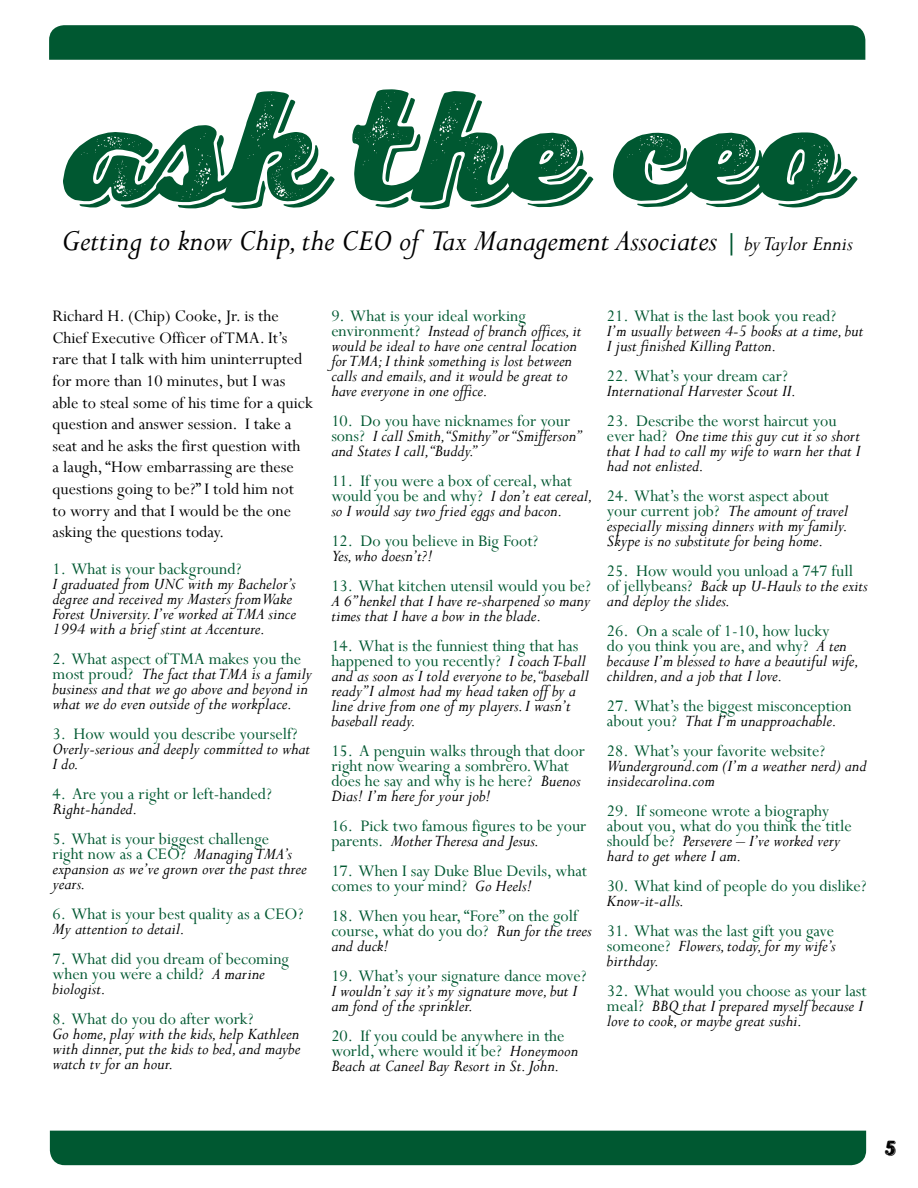
<style>
.page{position:relative;width:918px;height:1188px;background:#fff}
.page>*{position:absolute;margin:0;border:0;box-sizing:border-box;transform-origin:0 0}
.t1{font:157.5px "Nexa Rust Script H Shadow 01";color:#005831}
.t2{font:italic 33px "Perpetua";color:#000}
.t3{font:21px "Nexa Rust Script H Shadow 01";color:#000}
.t4{font:italic 18px/15px "Perpetua";color:#000}
.t5{font:18px/15px "Perpetua";color:#005831}
.t6{font:18px/21.6px "Perpetua";color:#000}
.s1{font-weight:700;font-style:normal;font-size:27px;color:#005831}
.s2{font-size:22.5px}
.s3{font-style:normal;color:#005831}
.s4{font-style:italic;color:#000}
</style>
<div class="page">
<div style="left:50px;top:1131px;width:816px;height:34px;background:#005831"></div>
<div style="left:49px;top:25px;width:816px;height:35px;background:#005831"></div>
<h1 class="t1" style="left:63px;top:53px;width:780px">ask the ceo</h1>
<h2 class="t2" style="left:62px;top:220px;width:792px">Getting to know Chip, the CEO of Tax Management Associates <span class="s1">|</span> <span class="s2">by Taylor Ennis</span></h2>
<p class="t6" style="left:52px;top:305px;width:262px">Richard H. (Chip) Cooke, Jr. is the Chief Executive Officer of TMA. It’s rare that I talk with him uninterrupted for more than 10 minutes, but I was able to steal some of his time for a quick question and answer session. I take a seat and he asks the first question with<br>a laugh, “How embarrassing are these questions going to be?” I told him not<br>to worry and that I would be the one asking the questions today.</p>
<p class="t5" style="left:52px;top:561px;width:190px">1. What is your background?</p>
<p class="t4" style="left:52px;top:576px;width:245px">I graduated from UNC with my Bachelor’s degree and received my Masters from Wake Forest University. I’ve worked at TMA since 1994 with a brief stint at Accenture.</p>
<p class="t4" style="left:52px;top:650px;width:261px"><span class="s3">2. What aspect of TMA makes you the most proud?</span> The fact that TMA is a family business and that we go above and beyond in what we do even outside of the workplace.</p>
<p class="t5" style="left:52px;top:726px;width:246px">3. How would you describe yourself?</p>
<p class="t4" style="left:52px;top:740px;width:259px">Overly-serious and deeply committed to what<br>I do.</p>
<p class="t5" style="left:52px;top:786px;width:221px">4. Are you a right or left-handed?</p>
<p class="t4" style="left:52px;top:800px;width:86px">Right-handed.</p>
<p class="t4" style="left:52px;top:830px;width:256px"><span class="s3">5. What is your biggest challenge<br>right now as a CEO?</span> Managing TMA’s expansion as we’ve grown over the past three years.</p>
<p class="t5" style="left:52px;top:906px;width:252px">6. What is your best quality as a CEO?</p>
<p class="t4" style="left:52px;top:920px;width:134px">My attention to detail.</p>
<p class="t5" style="left:52px;top:951px;width:238px">7. What did you dream of becoming when you were a child? <span class="s4">A marine biologist.</span></p>
<p class="t5" style="left:52px;top:1011px;width:202px">8. What do you do after work?</p>
<p class="t4" style="left:52px;top:1025px;width:249px;text-align:justify">Go home, play with the kids, help Kathleen with dinner, put the kids to bed, and maybe watch tv for an hour.</p>
<p class="t4" style="left:331px;top:308px;width:252px"><span class="s3">9. What is your ideal working environment?</span> Instead of branch offices, it would be ideal to have one central location for TMA; I think something is lost between calls and emails, and it would be great to have everyone in one office.</p>
<p class="t4" style="left:331px;top:413px;width:251px"><span class="s3">10. Do you have nicknames for your sons?</span> I call Smith,“Smithy” or “Smifferson” and States I call,“Buddy.”</p>
<p class="t4" style="left:331px;top:473px;width:263px"><span class="s3">11. If you were a box of cereal, what would you be and why?</span> I don’t eat cereal, so I would say two fried eggs and bacon.</p>
<p class="t5" style="left:331px;top:533px;width:208px">12. Do you believe in Big Foot?</p>
<p class="t4" style="left:331px;top:548px;width:103px">Yes, who doesn’t?!</p>
<p class="t5" style="left:331px;top:578px;width:261px">13. What kitchen utensil would you be?</p>
<p class="t4" style="left:331px;top:593px;width:260px">A 6” henkel that I have re-sharpened so many times that I have a bow in the blade.</p>
<p class="t4" style="left:331px;top:638px;width:259px"><span class="s3">14. What is the funniest thing that has happened to you recently?</span> I coach T-ball and as soon as I told everyone to be,“baseball ready” I almost had my head taken off by a line drive from one of my players. I wasn’t baseball ready.</p>
<p class="t5" style="left:331px;top:743px;width:255px">15. A penguin walks through that door right now wearing a sombrero. What does he say and why is he here? <span class="s4">Buenos Dias! I’m here for your job!</span></p>
<p class="t5" style="left:331px;top:818px;width:257px">16. Pick two famous figures to be your parents. <span class="s4">Mother Theresa and Jesus.</span></p>
<p class="t5" style="left:331px;top:863px;width:257px">17. When I say Duke Blue Devils, what comes to your mind? <span class="s4">Go Heels!</span></p>
<p class="t5" style="left:331px;top:908px;width:262px">18. When you hear, “Fore” on the golf course, what do you do? <span class="s4">Run for the trees and duck!</span></p>
<p class="t5" style="left:331px;top:968px;width:257px">19. What’s your signature dance move?</p>
<p class="t4" style="left:331px;top:983px;width:248px">I wouldn’t say it’s my signature move, but I am fond of the sprinkler.</p>
<p class="t5" style="left:331px;top:1028px;width:248px">20. If you could be anywhere in the world, where would it be? <span class="s4">Honeymoon<br>Beach at Caneel Bay Resort in St. John.</span></p>
<p class="t5" style="left:607px;top:308px;width:231px">21. What is the last book you read?</p>
<p class="t4" style="left:607px;top:323px;width:258px">I’m usually between 4-5 books at a time, but<br>I just finished Killing Patton.</p>
<p class="t5" style="left:607px;top:368px;width:182px">22. What’s your dream car?</p>
<p class="t4" style="left:607px;top:383px;width:191px">International Harvester Scout II.</p>
<p class="t4" style="left:607px;top:413px;width:255px"><span class="s3">23. Describe the worst haircut you ever had?</span> One time this guy cut it so short that I had to call my wife to warn her that I had not enlisted.</p>
<p class="t4" style="left:607px;top:488px;width:243px"><span class="s3">24. What’s the worst aspect about your current job?</span> The amount of travel especially missing dinners with my family.<br>Skype is no substitute for being home.</p>
<p class="t4" style="left:607px;top:563px;width:262px"><span class="s3">25. How would you unload a 747 full of jellybeans?</span> Back up U-Hauls to the exits and deploy the slides.</p>
<p class="t4" style="left:607px;top:623px;width:254px"><span class="s3">26. On a scale of 1-10, how lucky<br>do you think you are, and why?</span> A ten because I’m blessed to have a beautiful wife, children, and a job that I love.</p>
<p class="t5" style="left:607px;top:698px;width:246px">27. What’s the biggest misconception about you? <span class="s4">That I’m unapproachable.</span></p>
<p class="t5" style="left:607px;top:743px;width:220px">28. What’s your favorite website?</p>
<p class="t4" style="left:607px;top:758px;width:261px">Wunderground.com (I’m a weather nerd) and insidecarolina.com</p>
<p class="t5" style="left:607px;top:803px;width:246px">29. If someone wrote a biography about you, what do you think the title should be? <span class="s4">Persevere – I’ve worked very hard to get where I am.</span></p>
<p class="t5" style="left:607px;top:878px;width:261px">30. What kind of people do you dislike?</p>
<p class="t4" style="left:607px;top:893px;width:79px">Know-it-alls.</p>
<p class="t5" style="left:607px;top:923px;width:230px;text-align:justify">31. What was the last gift you gave someone? <span class="s4">Flowers, today, for my wife’s birthday.</span></p>
<p class="t4" style="left:607px;top:983px;width:261px"><span class="s3">32. What would you choose as your last meal?</span> BBQ that I prepared myself because I love to cook, or maybe great sushi.</p>
<p class="t3" style="left:884px;top:1135px;width:11px">5</p>
</div>
